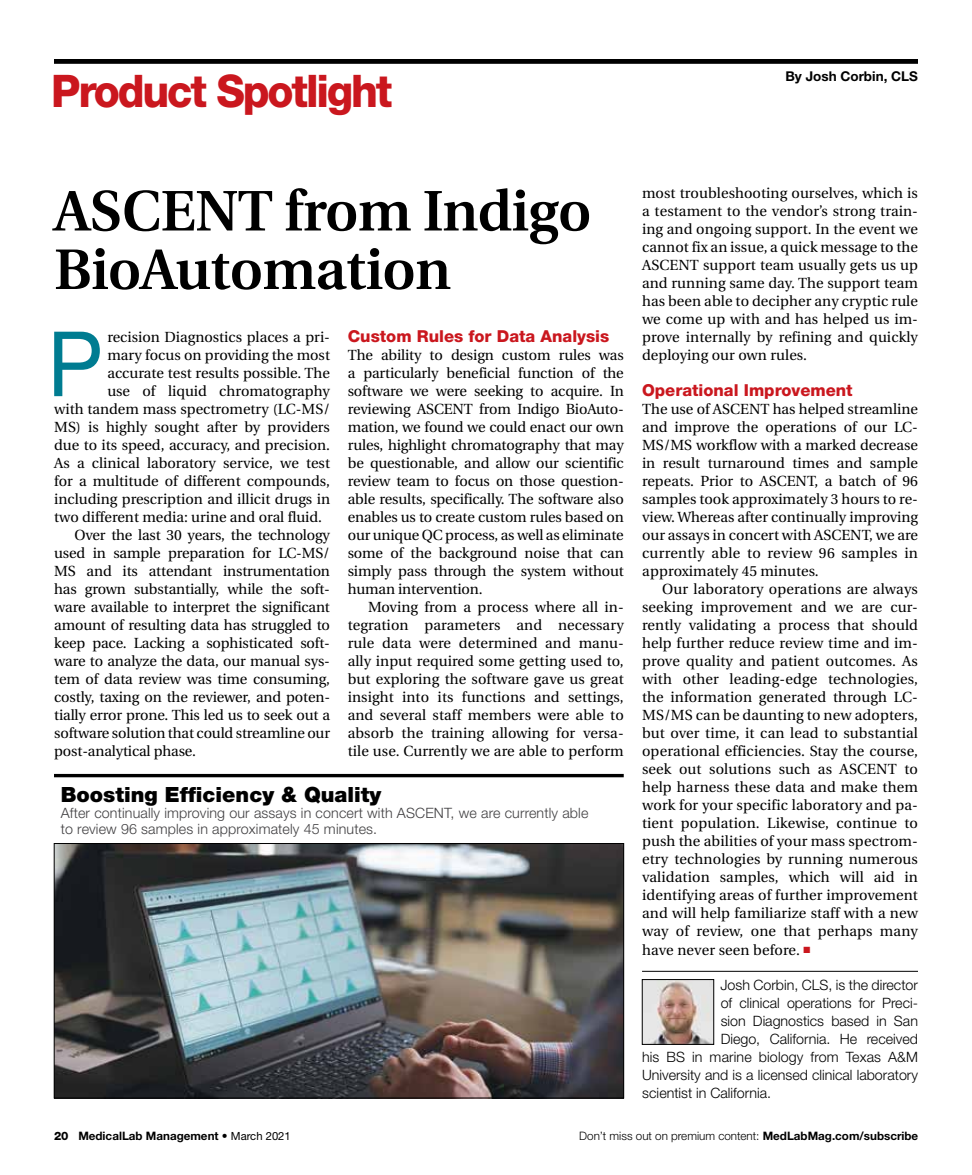
<style>
.page{position:relative;width:972px;height:1175px;background:#fff}
.page>*{position:absolute;margin:0;border:0;box-sizing:border-box;transform-origin:0 0}
.t1{font:90.3px "Helvetica Neue";color:#007c91;scale:.95 1}
.t2{font:600 57px/58.5px "Utopia";letter-spacing:-.01em;color:#000}
.t3{font:800 45px "Helvetica Neue";letter-spacing:-.05em;color:#ca171e;scale:.95 1}
.t4{font:900 21px "Helvetica Neue";color:#000}
.t5{font:800 16.5px "Helvetica Neue";color:#ca171e}
.t6{font:14.7px/18px "Utopia";color:#000;text-align:justify}
.t7{font:300 14.25px "Helvetica Neue";color:#000}
.t8{font:300 14.25px/16.2px "Helvetica Neue";letter-spacing:.01em;color:#414042}
.t9{font:700 13.5px "Helvetica Neue";color:#000}
.t10{font:300 11.7px "Helvetica Neue";color:#000}
.t11{font:700 11.7px "Helvetica Neue";color:#000}
.s1{color:#ca171e}
.s2{font-weight:800}
.s3{font-weight:400;font-size:11.25px}
.s4{font-weight:700}
</style>
<div class="page">
<div style="left:54px;top:59px;width:864px;height:5px;background:#000"></div>
<hr style="left:642px;top:971px;width:276px;height:1px;background:#000">
<img style="left:644px;top:981px;width:68px;height:61px">
<div style="left:642px;top:979px;width:72px;height:65px;border:1px solid #000"></div>
<hr style="left:54px;top:774px;width:570px;height:3px;background:#000">
<img style="left:56px;top:845px;width:566px;height:251px">
<div style="left:54px;top:843px;width:570px;height:255px;border:1px solid #000"></div>
<h3 class="t3" style="left:51px;top:64px;width:361px">Product Spotlight</h3>
<p class="t9" style="left:785px;top:68px;width:134px">By Josh Corbin, CLS</p>
<h2 class="t2" style="left:54px;top:183px;width:539px">ASCENT from Indigo<br>BioAutomation</h2>
<h1 class="t1" style="left:48px;top:310px;width:60px">P</h1>
<p class="t6" style="left:107px;top:328px;width:224px">recision Diagnostics places a pri-</p>
<p class="t6" style="left:107px;top:346px;width:224px">mary focus on providing the most</p>
<p class="t6" style="left:107px;top:364px;width:224px">accurate test results possible. The</p>
<p class="t6" style="left:107px;top:382px;width:224px">use of liquid chromatography</p>
<p class="t6" style="left:54px;top:400px;width:277px">with tandem mass spectrometry (LC-MS/</p>
<p class="t6" style="left:54px;top:418px;width:277px">MS) is highly sought after by providers</p>
<p class="t6" style="left:54px;top:436px;width:277px">due to its speed, accuracy, and precision.</p>
<p class="t6" style="left:54px;top:454px;width:277px">As a clinical laboratory service, we test</p>
<p class="t6" style="left:54px;top:472px;width:277px">for a multitude of different compounds,</p>
<p class="t6" style="left:54px;top:490px;width:277px">including prescription and illicit drugs in</p>
<p class="t6" style="left:54px;top:508px;width:269px">two different media: urine and oral fluid.</p>
<p class="t6" style="left:74px;top:526px;width:257px">Over the last 30 years, the technology</p>
<p class="t6" style="left:54px;top:544px;width:277px">used in sample preparation for LC-MS/</p>
<p class="t6" style="left:54px;top:562px;width:277px">MS and its attendant instrumentation</p>
<p class="t6" style="left:54px;top:580px;width:277px">has grown substantially, while the soft-</p>
<p class="t6" style="left:54px;top:598px;width:277px">ware available to interpret the significant</p>
<p class="t6" style="left:54px;top:616px;width:277px">amount of resulting data has struggled to</p>
<p class="t6" style="left:54px;top:634px;width:277px">keep pace. Lacking a sophisticated soft-</p>
<p class="t6" style="left:54px;top:652px;width:277px">ware to analyze the data, our manual sys-</p>
<p class="t6" style="left:54px;top:670px;width:277px">tem of data review was time consuming,</p>
<p class="t6" style="left:54px;top:688px;width:277px">costly, taxing on the reviewer, and poten-</p>
<p class="t6" style="left:54px;top:706px;width:277px">tially error prone. This led us to seek out a</p>
<p class="t6" style="left:54px;top:724px;width:277px">software solution that could streamline our</p>
<p class="t6" style="left:54px;top:742px;width:143px">post-analytical phase.</p>
<p class="t5" style="left:348px;top:326px;width:263px">Custom Rules for Data Analysis</p>
<p class="t6" style="left:348px;top:346px;width:278px">The ability to design custom rules was a particularly beneficial function of the software we were seeking to acquire. In reviewing ASCENT from Indigo BioAuto&shy;mation, we found we could enact our own rules, highlight chromatography that may be questionable, and allow our scientific review team to focus on those question&shy;able results, specifically. The software also enables us to create custom rules based on our unique QC process, as well as eliminate some of the background noise that can simply pass through the system without human intervention.</p>
<p class="t6" style="left:348px;top:598px;width:278px;text-indent:20px">Moving from a process where all in&shy;tegration parameters and necessary rule data were determined and manu&shy;ally input required some getting used to, but exploring the software gave us great insight into its functions and settings, and several staff members were able to absorb the training allowing for versa&shy;tile use. Currently we are able to perform</p>
<h3 class="t4" style="left:61px;top:781px;width:322px">Boosting Efficiency &amp; Quality</h3>
<p class="t8" style="left:61px;top:804px;width:529px">After continually improving our assays in concert with ASCENT, we are currently able to review 96 samples in approximately 45 minutes.</p>
<p class="t6" style="left:642px;top:184px;width:277px">most troubleshooting ourselves, which is a testament to the vendor’s strong train&shy;ing and ongoing support. In the event we cannot fix an issue, a quick message to the ASCENT support team usually gets us up and running same day. The support team has been able to decipher any cryptic rule we come up with and has helped us im&shy;prove internally by refining and quickly deploying our own rules.</p>
<p class="t5" style="left:642px;top:380px;width:212px">Operational Improvement</p>
<p class="t6" style="left:642px;top:400px;width:277px">The use of ASCENT has helped streamline and improve the operations of our LC-MS/MS workflow with a marked decrease in result turnaround times and sample repeats. Prior to ASCENT, a batch of 96 samples took approximately 3 hours to re&shy;view. Whereas after continually improving our assays in concert with ASCENT, we are currently able to review 96 samples in approximately 45 minutes.</p>
<p class="t6" style="left:642px;top:580px;width:277px;text-indent:20px">Our laboratory operations are always seeking improvement and we are cur&shy;rently validating a process that should help further reduce review time and im&shy;prove quality and patient outcomes. As with other leading-edge technologies, the information generated through LC-MS/MS can be daunting to new adopters, but over time, it can lead to substantial operational efficiencies. Stay the course, seek out solutions such as ASCENT to help harness these data and make them work for your specific laboratory and pa&shy;tient population. Likewise, continue to push the abilities of your mass spectrom&shy;etry technologies by running numerous validation samples, which will aid in identifying areas of further improvement and will help familiarize staff with a new way of review, one that perhaps many have never seen before. <span class="s1">■</span></p>
<p class="t7" style="left:721px;top:976px;width:199px">Josh Corbin, CLS, is the director</p>
<p class="t7" style="left:721px;top:994px;width:199px">of clinical operations for Preci-</p>
<p class="t7" style="left:721px;top:1012px;width:199px">sion Diagnostics based in San</p>
<p class="t7" style="left:721px;top:1030px;width:199px">Diego, California. He received</p>
<p class="t7" style="left:642px;top:1048px;width:277px">his BS in marine biology from Texas A&amp;M</p>
<p class="t7" style="left:642px;top:1066px;width:277px">University and is a licensed clinical laboratory</p>
<p class="t7" style="left:642px;top:1084px;width:131px">scientist in California.</p>
<p class="t11" style="left:54px;top:1128px;width:238px"><span class="s2">20</span> MedicalLab Management • <span class="s3">March 2021</span></p>
<p class="t10" style="left:579px;top:1128px;width:341px">Don’t miss out on premium content: <span class="s4">MedLabMag.com/subscribe</span></p>
</div>
